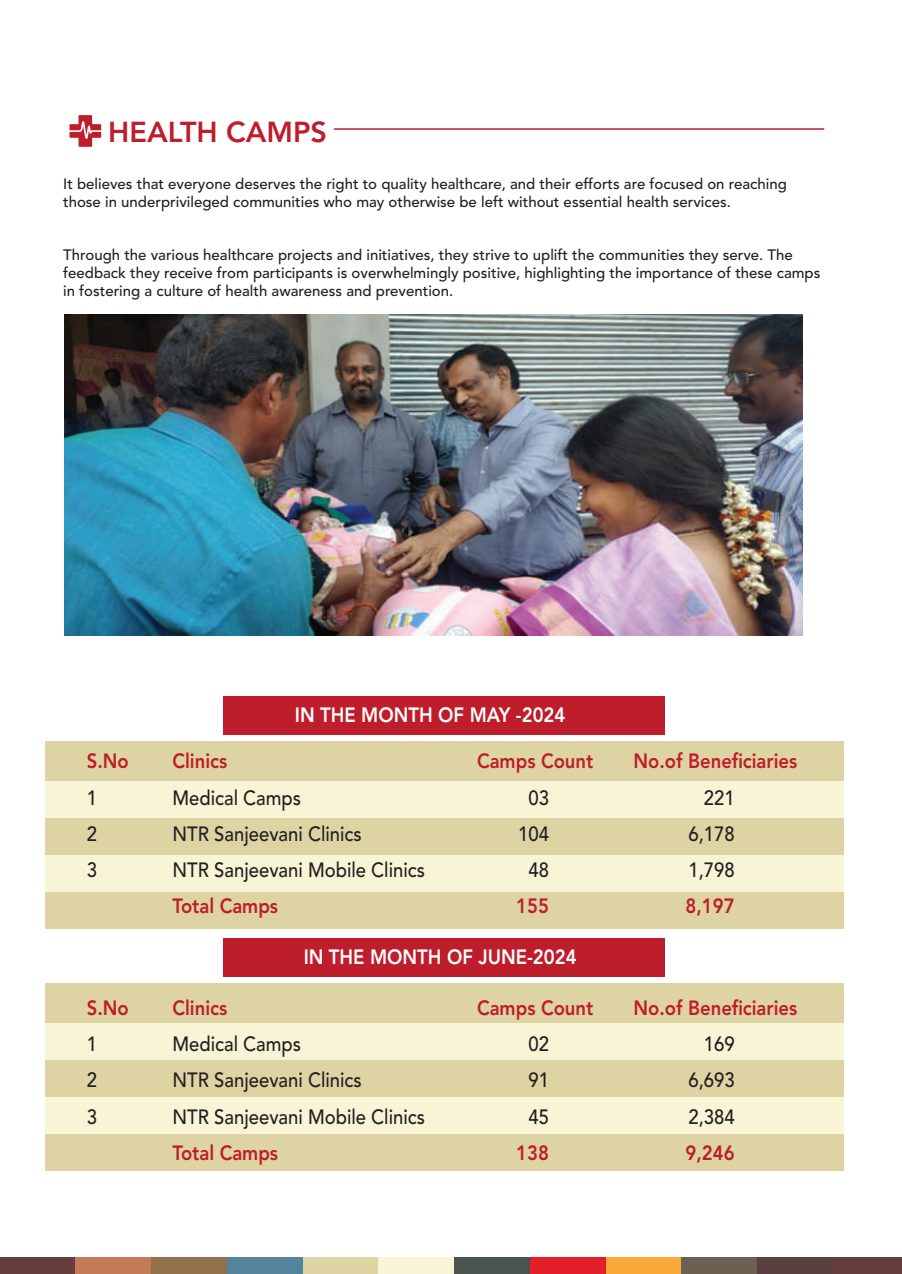
<style>
.page{position:relative;width:902px;height:1274px;background:#fff}
.page>*{position:absolute;margin:0;border:0;box-sizing:border-box;transform-origin:0 0}
.t1{font:800 28.65px "Avenir LT Std";color:#be1d2c}
.t2{font:500 20.55px "Avenir LT Std";color:#231f20;scale:.9 1}
.t3{font:800 20.55px "Avenir LT Std";color:#be1d2c;scale:.9 1}
.t4{font:800 20.55px "Avenir LT Std";color:#fff;scale:.9 1}
.t5{font:500 15px/18px "Avenir LT Std";color:#231f20}
</style>
<div class="page">
<div style="left:45px;top:741px;width:798px;height:40px;background:#ded4a3"></div>
<div style="left:45px;top:781px;width:798px;height:37px;background:#f7f5d6"></div>
<div style="left:45px;top:818px;width:798px;height:37px;background:#ded4a3"></div>
<div style="left:45px;top:855px;width:798px;height:37px;background:#f7f5d6"></div>
<div style="left:45px;top:892px;width:798px;height:37px;background:#ded4a3"></div>
<div style="left:45px;top:983px;width:798px;height:40px;background:#ded4a3"></div>
<div style="left:45px;top:1023px;width:798px;height:37px;background:#f7f5d6"></div>
<div style="left:45px;top:1060px;width:798px;height:37px;background:#ded4a3"></div>
<div style="left:45px;top:1097px;width:798px;height:37px;background:#f7f5d6"></div>
<div style="left:45px;top:1134px;width:798px;height:37px;background:#ded4a3"></div>
<div style="left:223px;top:938px;width:442px;height:39px;background:#be1d2c"></div>
<div style="left:223px;top:696px;width:442px;height:39px;background:#be1d2c"></div>
<div style="left:0;top:1257px;width:75px;height:16px;background:#673c3c"></div>
<div style="left:75px;top:1257px;width:76px;height:16px;background:#c57b57"></div>
<div style="left:151px;top:1257px;width:76px;height:16px;background:#91714c"></div>
<div style="left:227px;top:1257px;width:76px;height:16px;background:#53839d"></div>
<div style="left:303px;top:1257px;width:75px;height:16px;background:#ded4a3"></div>
<div style="left:378px;top:1257px;width:76px;height:16px;background:#f7f5d6"></div>
<div style="left:454px;top:1257px;width:76px;height:16px;background:#4c544f"></div>
<div style="left:530px;top:1257px;width:76px;height:16px;background:#e31f2c"></div>
<div style="left:606px;top:1257px;width:75px;height:16px;background:#f9aa38"></div>
<div style="left:681px;top:1257px;width:76px;height:16px;background:#6b6051"></div>
<div style="left:757px;top:1257px;width:76px;height:16px;background:#5a4041"></div>
<div style="left:833px;top:1257px;width:69px;height:16px;background:#673c3c"></div>
<hr style="left:334px;top:128px;width:490px;height:2px;background:#be1d2c">
<svg style="left:69px;top:115px;width:32px;height:32px"></svg>
<img style="left:65px;top:315px;width:738px;height:320px">
<h1 class="t1" style="left:108px;top:120px;width:220px">HEALTH CAMPS</h1>
<p class="t5" style="left:63px;top:176px;width:725px">It believes that everyone deserves the right to quality healthcare, and their efforts are focused on reaching those in underprivileged communities who may otherwise be left without essential health services.</p>
<p class="t5" style="left:63px;top:247px;width:759px">Through the various healthcare projects and initiatives, they strive to uplift the communities they serve. The feedback they receive from participants is overwhelmingly positive, highlighting the importance of these camps in fostering a culture of health awareness and prevention.</p>
<h2 class="t4" style="left:295px;top:706px;width:302px">IN THE MONTH OF MAY -2024</h2>
<h2 class="t3" style="left:87px;top:752px;width:48px">S.No</h2>
<h2 class="t3" style="left:172px;top:752px;width:62px">Clinics</h2>
<h2 class="t3" style="left:477px;top:752px;width:131px">Camps Count</h2>
<h2 class="t3" style="left:633px;top:752px;width:184px">No.of Beneficiaries</h2>
<h2 class="t2" style="left:87px;top:789px;width:13px">1</h2>
<h2 class="t2" style="left:172px;top:789px;width:144px">Medical Camps</h2>
<h2 class="t2" style="left:528px;top:789px;width:24px">03</h2>
<h2 class="t2" style="left:704px;top:789px;width:36px">221</h2>
<h2 class="t2" style="left:87px;top:825px;width:13px">2</h2>
<h2 class="t2" style="left:172px;top:825px;width:212px">NTR Sanjeevani Clinics</h2>
<h2 class="t2" style="left:518px;top:825px;width:36px">104</h2>
<h2 class="t2" style="left:688px;top:825px;width:53px">6,178</h2>
<h2 class="t2" style="left:87px;top:861px;width:13px">3</h2>
<h2 class="t2" style="left:172px;top:861px;width:282px">NTR Sanjeevani Mobile Clinics</h2>
<h2 class="t2" style="left:528px;top:861px;width:24px">48</h2>
<h2 class="t2" style="left:688px;top:861px;width:53px">1,798</h2>
<h2 class="t3" style="left:172px;top:898px;width:119px">Total Camps</h2>
<h2 class="t3" style="left:516px;top:898px;width:38px">155</h2>
<h2 class="t3" style="left:685px;top:898px;width:56px">8,197</h2>
<h2 class="t4" style="left:304px;top:948px;width:305px">IN THE MONTH OF JUNE-2024</h2>
<h2 class="t3" style="left:87px;top:999px;width:48px">S.No</h2>
<h2 class="t3" style="left:172px;top:999px;width:62px">Clinics</h2>
<h2 class="t3" style="left:477px;top:999px;width:131px">Camps Count</h2>
<h2 class="t3" style="left:633px;top:999px;width:184px">No.of Beneficiaries</h2>
<h2 class="t2" style="left:87px;top:1035px;width:13px">1</h2>
<h2 class="t2" style="left:172px;top:1035px;width:144px">Medical Camps</h2>
<h2 class="t2" style="left:528px;top:1035px;width:24px">02</h2>
<h2 class="t2" style="left:704px;top:1035px;width:36px">169</h2>
<h2 class="t2" style="left:87px;top:1071px;width:13px">2</h2>
<h2 class="t2" style="left:172px;top:1071px;width:212px">NTR Sanjeevani Clinics</h2>
<h2 class="t2" style="left:528px;top:1071px;width:24px">91</h2>
<h2 class="t2" style="left:688px;top:1071px;width:53px">6,693</h2>
<h2 class="t2" style="left:87px;top:1108px;width:13px">3</h2>
<h2 class="t2" style="left:172px;top:1108px;width:282px">NTR Sanjeevani Mobile Clinics</h2>
<h2 class="t2" style="left:528px;top:1108px;width:24px">45</h2>
<h2 class="t2" style="left:688px;top:1108px;width:53px">2,384</h2>
<h2 class="t3" style="left:172px;top:1144px;width:119px">Total Camps</h2>
<h2 class="t3" style="left:516px;top:1144px;width:38px">138</h2>
<h2 class="t3" style="left:685px;top:1144px;width:56px">9,246</h2>
</div>
